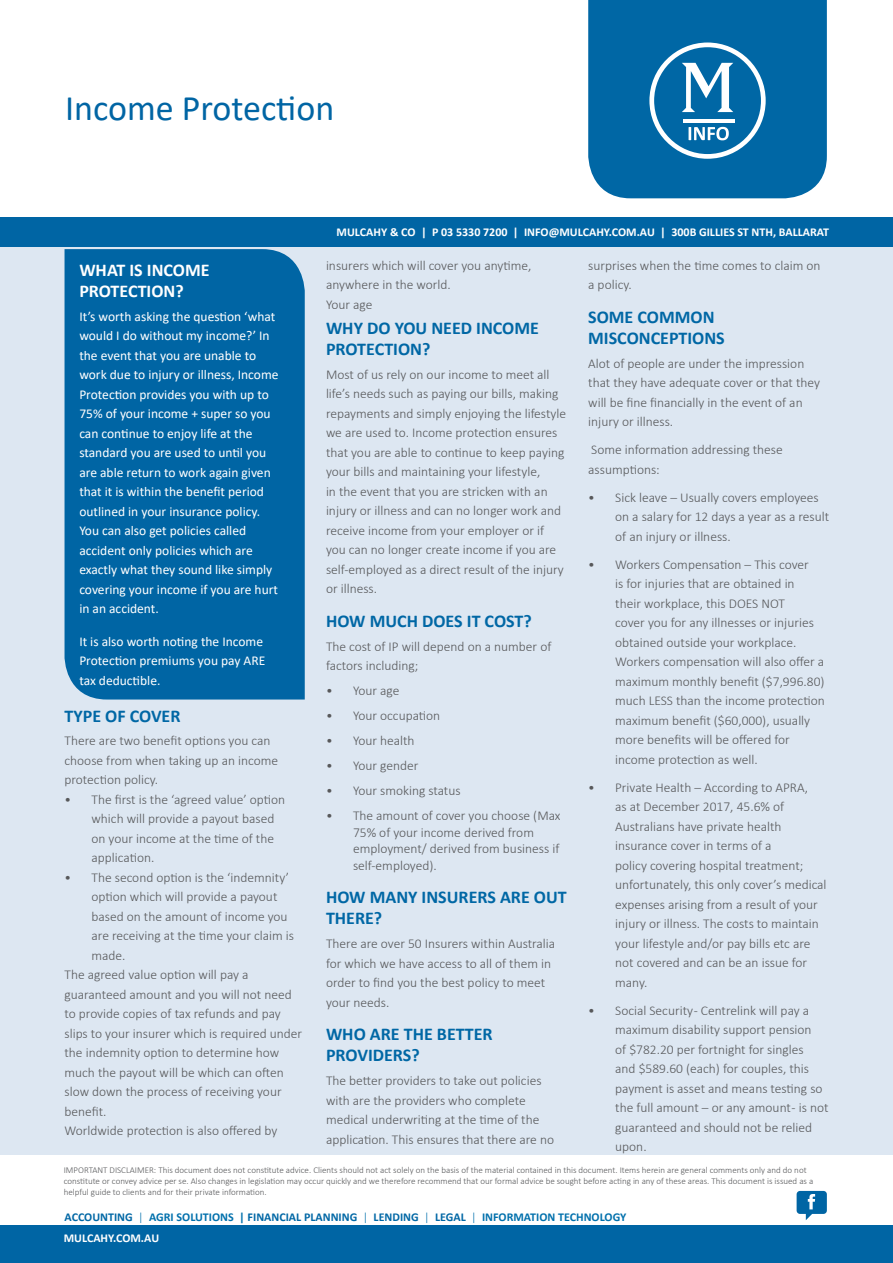
<style>
.page{position:relative;width:893px;height:1263px;background:#fff}
.page>*{position:absolute;margin:0;border:0;box-sizing:border-box;transform-origin:0 0}
.t1{font:36px "Calibri";color:#0065a4}
.SH2_Blue{font:700 18px/21px "Calibri";color:#0067a5}
.SH2_White{font:700 18px/21px "Calibri";color:#fff}
.B1_Grey{font:300 13.5px/19.5px "Calibri";color:#57585a}
.B1_White{font:13.5px/19.5px "Calibri";color:#fff}
.t2{font:700 12px "Calibri";color:#fff}
.Footer_Departments{font:700 12px "Calibri";color:#0067a5}
.B1_Grey-2{font:300 9px/10.8px "Calibri";color:#57585a}
.s1{font-weight:300;color:#0070ac}
.s2{color:#0070ac}
</style>
<div class="page">
<div style="left:0;top:247px;width:893px;height:954px;background:#dde7f2"></div>
<div style="left:65px;top:249px;width:240px;height:450px;background:#0065a4"></div>
<div style="left:588px;top:0;width:239px;height:198px;background:#0067a5"></div>
<svg style="left:649px;top:43px;width:117px;height:116px"></svg>
<div style="left:0;top:1225px;width:893px;height:38px;background:#0065a4"></div>
<div style="left:0;top:217px;width:893px;height:30px;background:#0065a4"></div>
<div style="left:0;top:1155px;width:893px;height:50px;background:#fff"></div>
<svg style="left:797px;top:1191px;width:30px;height:29px"></svg>
<p class="t1" style="left:65px;top:83px;width:271px">Income Protection</p>
<p class="SH2_White" style="left:79px;top:259px;width:132px">WHAT IS INCOME<br>PROTECTION?</p>
<p class="B1_White" style="left:79px;top:306px;width:201px">It’s worth asking the question ‘what would I do without my income?’ In the event that you are unable to work due to injury or illness, Income<br>Protection provides you with up to<br>75% of your income + super so you can continue to enjoy life at the standard you are used to until you are able return to work again given that it is within the benefit period outlined in your insurance policy.<br>You can also get policies called accident only policies which are exactly what they sound like simply covering your income if you are hurt in an accident.</p>
<p class="B1_White" style="left:79px;top:631px;width:188px">It is also worth noting the Income<br>Protection premiums you pay ARE tax deductible.</p>
<p class="SH2_Blue" style="left:65px;top:705px;width:118px">TYPE OF COVER</p>
<p class="B1_Grey" style="left:65px;top:731px;width:215px">There are two benefit options you can choose from when taking up an income protection policy.</p>
<p class="B1_Grey" style="left:92px;top:789px;width:195px;text-indent:-27px">• The first is the ‘agreed value’ option which will provide a payout based on your income at the time of the application.</p>
<p class="B1_Grey" style="left:92px;top:867px;width:204px;text-indent:-27px">• The second option is the ‘indemnity’ option which will provide a payout based on the amount of income you are receiving at the time your claim is made.</p>
<p class="B1_Grey" style="left:65px;top:965px;width:239px">The agreed value option will pay a guaranteed amount and you will not need to provide copies of tax refunds and pay slips to your insurer which is required under the indemnity option to determine how much the payout will be which can often slow down the process of receiving your benefit.</p>
<p class="B1_Grey" style="left:65px;top:1121px;width:214px">Worldwide protection is also offered by</p>
<p class="t2" style="left:337px;top:223px;width:494px">MULCAHY &amp; CO | P 03 5330 7200 | INFO@MULCAHY.COM.AU | 300B GILLIES ST NTH, BALLARAT</p>
<p class="B1_Grey" style="left:326px;top:255px;width:207px">insurers which will cover you anytime, anywhere in the world.</p>
<p class="B1_Grey" style="left:326px;top:294px;width:48px">Your age</p>
<p class="SH2_Blue" style="left:326px;top:317px;width:214px">WHY DO YOU NEED INCOME<br>PROTECTION?</p>
<p class="B1_Grey" style="left:326px;top:364px;width:242px">Most of us rely on our income to meet all life’s needs such as paying our bills, making repayments and simply enjoying the lifestyle we are used to. Income protection ensures that you are able to continue to keep paying your bills and maintaining your lifestyle,<br>in the event that you are stricken with an injury or illness and can no longer work and receive income from your employer or if you can no longer create income if you are self-employed as a direct result of the injury or illness.</p>
<p class="SH2_Blue" style="left:326px;top:610px;width:207px">HOW MUCH DOES IT COST?</p>
<p class="B1_Grey" style="left:326px;top:636px;width:227px">The cost of IP will depend on a number of factors including;</p>
<p class="B1_Grey" style="left:326px;top:681px;width:75px">• Your age</p>
<p class="B1_Grey" style="left:326px;top:706px;width:116px">• Your occupation</p>
<p class="B1_Grey" style="left:326px;top:731px;width:90px">• Your health</p>
<p class="B1_Grey" style="left:326px;top:756px;width:94px">• Your gender</p>
<p class="B1_Grey" style="left:326px;top:781px;width:136px">• Your smoking status</p>
<p class="B1_Grey" style="left:353px;top:807px;width:209px;line-height:16.5px;text-indent:-27px">• The amount of cover you choose (Max<br>75% of your income derived from employment/ derived from business if self-employed).</p>
<p class="SH2_Blue" style="left:326px;top:887px;width:242px">HOW MANY INSURERS ARE OUT<br>THERE?</p>
<p class="B1_Grey" style="left:326px;top:934px;width:231px">There are over 50 Insurers within Australia for which we have access to all of them in order to find you the best policy to meet your needs.</p>
<p class="SH2_Blue" style="left:326px;top:1024px;width:168px">WHO ARE THE BETTER<br>PROVIDERS?</p>
<p class="B1_Grey" style="left:326px;top:1071px;width:230px">The better providers to take out policies with are the providers who complete medical underwriting at the time of the application. This ensures that there are no</p>
<p class="B1_Grey" style="left:588px;top:255px;width:234px">surprises when the time comes to claim on a policy.</p>
<p class="SH2_Blue" style="left:588px;top:306px;width:138px">SOME COMMON<br>MISCONCEPTIONS</p>
<p class="B1_Grey" style="left:588px;top:353px;width:233px">Alot of people are under the impression that they have adequate cover or that they will be fine financially in the event of an injury or illness.</p>
<p class="B1_Grey" style="left:588px;top:440px;width:196px">Some information addressing these assumptions:</p>
<p class="B1_Grey" style="left:615px;top:487px;width:215px;text-indent:-27px">• Sick leave – Usually covers employees on a salary for 12 days a year as a result of an injury or illness.</p>
<p class="B1_Grey" style="left:615px;top:554px;width:211px;text-indent:-27px">• Workers Compensation – This cover<br>is for injuries that are obtained in<br>their workplace, this DOES NOT<br>cover you for any illnesses or injuries obtained outside your workplace.<br>Workers compensation will also offer a maximum monthly benefit ($7,996.80) much LESS than the income protection maximum benefit ($60,000), usually more benefits will be offered for income protection as well.</p>
<p class="B1_Grey" style="left:615px;top:777px;width:213px;text-indent:-27px">• Private Health – According to APRA,<br>as at December 2017, 45.6% of<br>Australians have private health insurance cover in terms of a<br>policy covering hospital treatment; unfortunately, this only cover’s medical expenses arising from a result of your injury or illness. The costs to maintain your lifestyle and/or pay bills etc are not covered and can be an issue for many.</p>
<p class="B1_Grey" style="left:615px;top:1000px;width:215px;text-indent:-27px">• Social Security - Centrelink will pay a maximum disability support pension<br>of $782.20 per fortnight for singles<br>and $589.60 (each) for couples, this payment is asset and means testing so the full amount – or any amount - is not guaranteed and should not be relied upon.</p>
<p class="B1_Grey-2" style="left:64px;top:1164px;width:751px">IMPORTANT DISCLAIMER: This document does not constitute advice. Clients should not act solely on the basis of the material contained in this document. Items herein are general comments only and do not constitute or convey advice per se. Also changes in legislation may occur quickly and we therefore recommend that our formal advice be sought before acting in any of these areas. This document is issued as a helpful guide to clients and for their private information.</p>
<p class="Footer_Departments" style="left:65px;top:1208px;width:563px">ACCOUNTING <span class="s1">|</span> <span class="s2">AGRI SOLUTIONS |</span> FINANCIAL PLANNING <span class="s1">|</span> LENDING <span class="s1">|</span> LEGAL <span class="s1">|</span> <span class="s2">INFORMATION TECHNOLOGY</span></p>
<p class="t2" style="left:64px;top:1230px;width:97px">MULCAHY.COM.AU</p>
</div>
